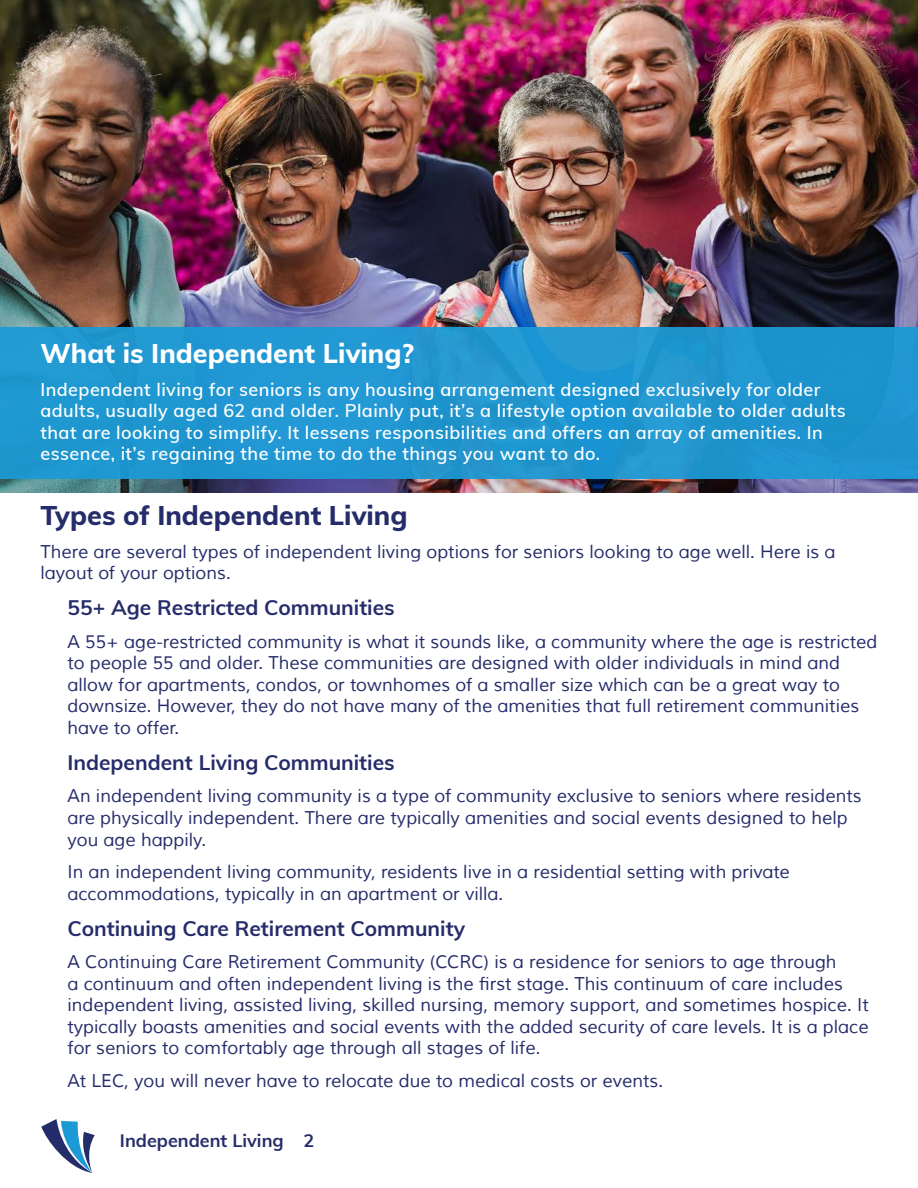
<style>
.page{position:relative;width:918px;height:1188px;background:#fff}
.page>*{position:absolute;margin:0;border:0;box-sizing:border-box;transform-origin:0 0}
.t1{font:800 27px "Muli";color:#fff}
.t2{font:800 27px "Muli";color:#252c6a}
.t3{font:700 21px "Muli";color:#252c6a}
.t4{font:18px/21.6px "Muli";color:#252c6a}
.t5{font:600 18px/21.6px "Muli";letter-spacing:.025em;color:#fff}
.t6{font:700 18px "Muli";color:#252c6a}
</style>
<div class="page">
<img style="left:0;top:0;width:918px;height:492px">
<svg style="left:41px;top:1119px;width:54px;height:54px"></svg>
<div style="left:0;top:327px;width:918px;height:152px;background:#1c9ad6"></div>
<h1 class="t1" style="left:40px;top:334px;width:375px">What is Independent Living?</h1>
<p class="t5" style="left:40px;top:377px;width:807px">Independent living for seniors is any housing arrangement designed exclusively for older adults, usually aged 62 and older. Plainly put, it’s a lifestyle option available to older adults that are looking to simplify. It lessens responsibilities and offers an array of amenities. In essence, it’s regaining the time to do the things you want to do.</p>
<h1 class="t2" style="left:40px;top:496px;width:369px">Types of Independent Living</h1>
<p class="t4" style="left:40px;top:541px;width:797px">There are several types of independent living options for seniors looking to age well. Here is a layout of your options.</p>
<p class="t3" style="left:68px;top:592px;width:329px">55+ Age Restricted Communities</p>
<p class="t4" style="left:68px;top:631px;width:811px">A 55+ age-restricted community is what it sounds like, a community where the age is restricted to people 55 and older. These communities are designed with older individuals in mind and allow for apartments, condos, or townhomes of a smaller size which can be a great way to downsize. However, they do not have many of the amenities that full retirement communities have to offer.</p>
<p class="t3" style="left:68px;top:747px;width:329px">Independent Living Communities</p>
<p class="t4" style="left:68px;top:786px;width:796px">An independent living community is a type of community exclusive to seniors where residents are physically independent. There are typically amenities and social events designed to help you age happily.</p>
<p class="t4" style="left:68px;top:861px;width:724px">In an independent living community, residents live in a residential setting with private accommodations, typically in an apartment or villa.</p>
<p class="t3" style="left:68px;top:913px;width:399px">Continuing Care Retirement Community</p>
<p class="t4" style="left:68px;top:951px;width:803px">A Continuing Care Retirement Community (CCRC) is a residence for seniors to age through<br>a continuum and often independent living is the first stage. This continuum of care includes independent living, assisted living, skilled nursing, memory support, and sometimes hospice. It typically boasts amenities and social events with the added security of care levels. It is a place for seniors to comfortably age through all stages of life.</p>
<p class="t4" style="left:68px;top:1070px;width:597px">At LEC, you will never have to relocate due to medical costs or events.</p>
<p class="t6" style="left:120px;top:1128px;width:196px">Independent Living 2</p>
</div>
